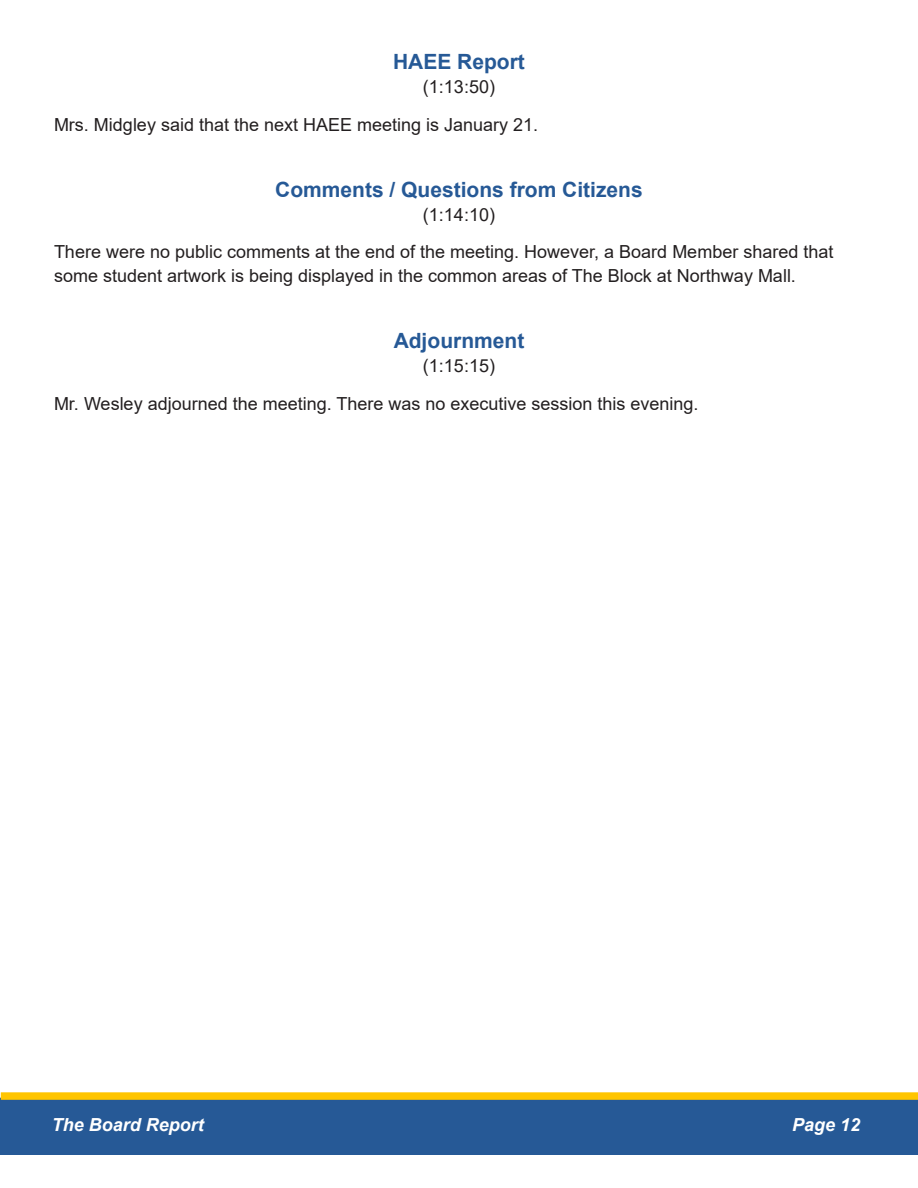
<style>
.page{position:relative;width:918px;height:1188px;background:#fff}
.page>*{position:absolute;margin:0;border:0;box-sizing:border-box;transform-origin:0 0}
.Blue_Heads_Centered{font:700 21px "Arial";color:#265996}
.Body{font:18px/24px "Arial";color:#231f20}
.Timestamps_centered{font:18px "Arial";color:#231f20}
.t1{font:italic 700 18px "Arial";color:#fff}
</style>
<div class="page">
<div style="left:0;top:1098px;width:918px;height:57px;background:#265996"></div>
<div style="left:1px;top:1092px;width:917px;height:8px;background:#ffc500"></div>
<p class="Blue_Heads_Centered" style="left:393px;top:47px;width:133px">HAEE Report</p>
<p class="Timestamps_centered" style="left:423px;top:75px;width:74px">(1:13:50)</p>
<p class="Body" style="left:54px;top:112px;width:486px">Mrs. Midgley said that the next HAEE meeting is January 21.</p>
<p class="Blue_Heads_Centered" style="left:275px;top:175px;width:369px">Comments / Questions from Citizens</p>
<p class="Timestamps_centered" style="left:423px;top:202px;width:74px">(1:14:10)</p>
<p class="Body" style="left:54px;top:240px;width:781px">There were no public comments at the end of the meeting. However, a Board Member shared that some student artwork is being displayed in the common areas of The Block at Northway Mall.</p>
<p class="Blue_Heads_Centered" style="left:394px;top:326px;width:132px">Adjournment</p>
<p class="Timestamps_centered" style="left:423px;top:354px;width:74px">(1:15:15)</p>
<p class="Body" style="left:54px;top:391px;width:646px">Mr. Wesley adjourned the meeting. There was no executive session this evening.</p>
<p class="t1" style="left:52px;top:1113px;width:154px">The Board Report</p>
<p class="t1" style="left:792px;top:1113px;width:70px">Page 12</p>
</div>
